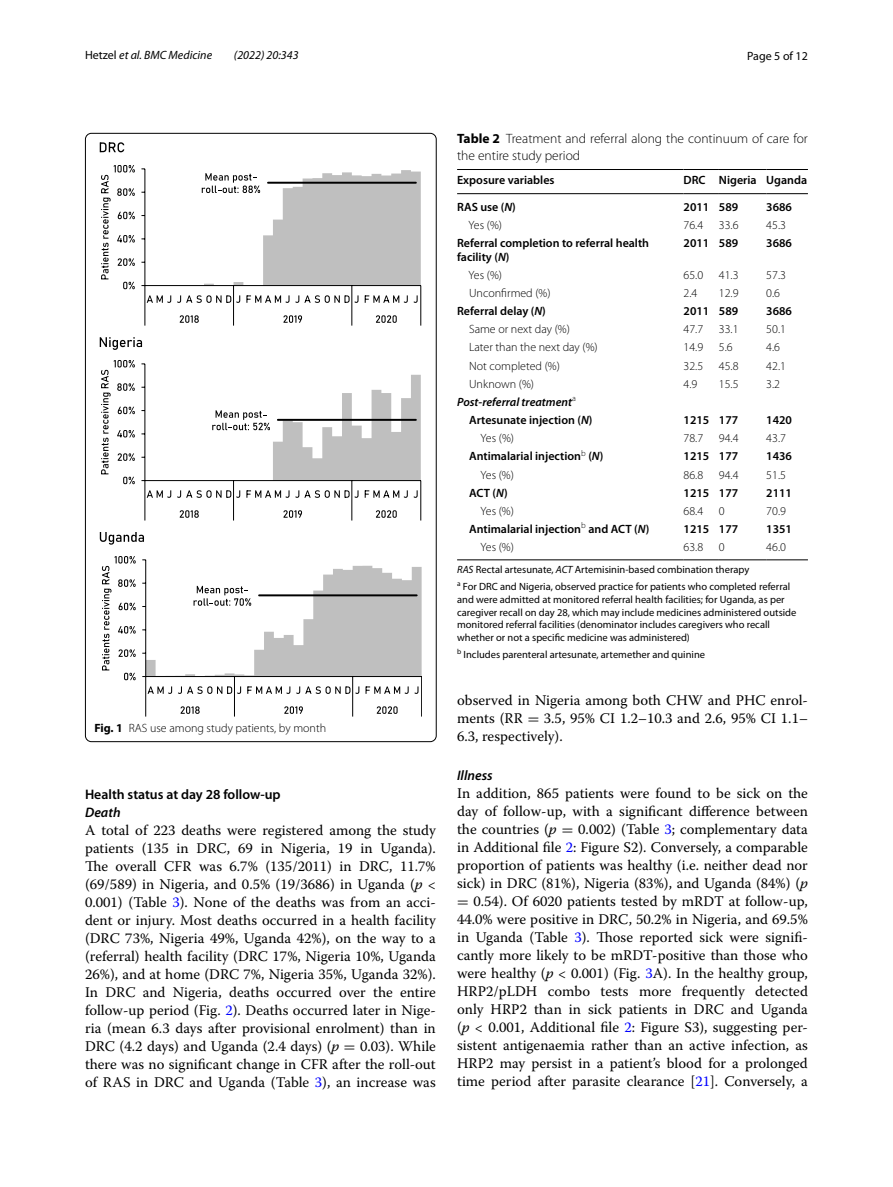
<style>
.page{position:relative;width:893px;height:1187px;background:#fff}
.page>*{position:absolute;margin:0;border:0;box-sizing:border-box;transform-origin:0 0}
.t1{font:14.7px/18px "Warnock Pro";color:#000;text-align:justify}
.t2{font:600 13.8px "Myriad Pro";color:#000}
.t3{font:italic 600 13.8px "Myriad Pro";color:#000}
.t4{font:300 13.5px/16.5px "Myriad Pro";color:#000}
.t5{font:300 12px "Myriad Pro";color:#000}
.t6{font:600 12px/13.5px "Myriad Pro";color:#000}
.t7{font:italic 600 12px/18.1px "Myriad Pro";color:#000}
.t8{font:italic 12px "Myriad Pro";color:#000}
.t9{font:12px "Myriad Pro";color:#000}
.t10{font:10.5px/12.8px "Myriad Pro";color:#000}
.s1{font-style:normal}
.s2{font-weight:700}
.s3{font-style:italic}
.s4{color:#00f}
.s5{font-family:"MTSY"}
</style>
<div class="page">
<hr style="left:145px;top:169px;width:1px;height:116px;background:#000">
<hr style="left:145px;top:285px;width:276px;height:1px;background:#000">
<svg style="left:141px;top:285px;width:30px;height:40px"></svg>
<svg style="left:177px;top:170px;width:244px;height:155px"></svg>
<svg style="left:101px;top:165px;width:34px;height:124px"></svg>
<hr style="left:145px;top:364px;width:1px;height:116px;background:#000">
<hr style="left:145px;top:480px;width:276px;height:1px;background:#000">
<svg style="left:141px;top:480px;width:30px;height:40px"></svg>
<svg style="left:177px;top:375px;width:244px;height:145px"></svg>
<svg style="left:101px;top:360px;width:34px;height:124px"></svg>
<svg style="left:142px;top:559px;width:280px;height:157px"></svg>
<svg style="left:102px;top:556px;width:34px;height:124px"></svg>
<svg style="left:100px;top:142px;width:24px;height:10px"></svg>
<svg style="left:100px;top:532px;width:44px;height:12px"></svg>
<svg style="left:100px;top:337px;width:42px;height:13px"></svg>
<hr style="left:457px;top:169px;width:227px;height:1px;background:#000">
<hr style="left:457px;top:193px;width:227px;height:1px;background:#000">
<hr style="left:684px;top:169px;width:35px;height:1px;background:#000">
<hr style="left:684px;top:193px;width:35px;height:1px;background:#000">
<hr style="left:719px;top:169px;width:47px;height:1px;background:#000">
<hr style="left:719px;top:193px;width:47px;height:1px;background:#000">
<hr style="left:766px;top:169px;width:42px;height:1px;background:#000">
<hr style="left:766px;top:193px;width:42px;height:1px;background:#000">
<hr style="left:457px;top:559px;width:227px;height:1px;background:#000">
<hr style="left:684px;top:559px;width:35px;height:1px;background:#000">
<hr style="left:719px;top:559px;width:47px;height:1px;background:#000">
<hr style="left:766px;top:559px;width:42px;height:1px;background:#000">
<p class="t8" style="left:85px;top:48px;width:129px"><span class="s1">Hetzel</span> et al. BMC Medicine</p>
<p class="t8" style="left:234px;top:48px;width:66px">(2022) 20:343</p>
<p class="t9" style="left:747px;top:48px;width:62px">Page 5 of 12</p>
<p class="t4" style="left:457px;top:130px;width:352px"><span class="s2">Table 2</span> Treatment and referral along the continuum of care for the entire study period</p>
<p class="t6" style="left:457px;top:173px;width:99px">Exposure variables</p>
<p class="t6" style="left:684px;top:173px;width:125px">DRC Nigeria Uganda</p>
<p class="t6" style="left:457px;top:200px;width:60px">RAS use (<span class="s3">N</span>)</p>
<p class="t6" style="left:684px;top:200px;width:56px">2011 589</p>
<p class="t6" style="left:766px;top:200px;width:27px">3686</p>
<p class="t5" style="left:468px;top:218px;width:35px">Yes (%)</p>
<p class="t5" style="left:684px;top:218px;width:21px">76.4</p>
<p class="t5" style="left:719px;top:218px;width:21px">33.6</p>
<p class="t5" style="left:766px;top:218px;width:21px">45.3</p>
<p class="t6" style="left:457px;top:236px;width:194px">Referral completion to referral health facility (<span class="s3">N</span>)</p>
<p class="t6" style="left:684px;top:236px;width:56px">2011 589</p>
<p class="t6" style="left:766px;top:236px;width:27px">3686</p>
<p class="t5" style="left:468px;top:268px;width:35px">Yes (%)</p>
<p class="t5" style="left:684px;top:268px;width:21px">65.0</p>
<p class="t5" style="left:719px;top:268px;width:21px">41.3</p>
<p class="t5" style="left:766px;top:268px;width:21px">57.3</p>
<p class="t5" style="left:469px;top:286px;width:83px">Unconfirmed (%)</p>
<p class="t5" style="left:684px;top:286px;width:15px">2.4</p>
<p class="t5" style="left:719px;top:286px;width:21px">12.9</p>
<p class="t5" style="left:766px;top:286px;width:15px">0.6</p>
<p class="t6" style="left:457px;top:304px;width:90px">Referral delay (<span class="s3">N</span>)</p>
<p class="t6" style="left:684px;top:304px;width:56px">2011 589</p>
<p class="t6" style="left:766px;top:304px;width:27px">3686</p>
<p class="t5" style="left:469px;top:323px;width:102px">Same or next day (%)</p>
<p class="t5" style="left:684px;top:323px;width:21px">47.7</p>
<p class="t5" style="left:719px;top:323px;width:21px">33.1</p>
<p class="t5" style="left:766px;top:323px;width:21px">50.1</p>
<p class="t5" style="left:469px;top:341px;width:130px">Later than the next day (%)</p>
<p class="t5" style="left:684px;top:341px;width:21px">14.9</p>
<p class="t5" style="left:719px;top:341px;width:15px">5.6</p>
<p class="t5" style="left:766px;top:341px;width:15px">4.6</p>
<p class="t5" style="left:469px;top:359px;width:92px">Not completed (%)</p>
<p class="t5" style="left:684px;top:359px;width:21px">32.5</p>
<p class="t5" style="left:719px;top:359px;width:21px">45.8</p>
<p class="t5" style="left:766px;top:359px;width:21px">42.1</p>
<p class="t5" style="left:469px;top:377px;width:66px">Unknown (%)</p>
<p class="t5" style="left:684px;top:377px;width:15px">4.9</p>
<p class="t5" style="left:719px;top:377px;width:21px">15.5</p>
<p class="t5" style="left:766px;top:377px;width:15px">3.2</p>
<p class="t7" style="left:469px;top:392px;width:125px;text-indent:-12px">Post-referral treatment<sup>a<br></sup><span class="s1">Artesunate injection (</span>N<span class="s1">)</span></p>
<p class="t6" style="left:684px;top:413px;width:56px">1215 177</p>
<p class="t6" style="left:766px;top:413px;width:27px">1420</p>
<p class="t5" style="left:480px;top:431px;width:35px">Yes (%)</p>
<p class="t5" style="left:684px;top:431px;width:21px">78.7</p>
<p class="t5" style="left:719px;top:431px;width:21px">94.4</p>
<p class="t5" style="left:766px;top:431px;width:21px">43.7</p>
<p class="t6" style="left:469px;top:449px;width:136px">Antimalarial injection<sup>b</sup> (<span class="s3">N</span>)</p>
<p class="t6" style="left:684px;top:449px;width:56px">1215 177</p>
<p class="t6" style="left:766px;top:449px;width:27px">1436</p>
<p class="t5" style="left:480px;top:468px;width:35px">Yes (%)</p>
<p class="t5" style="left:684px;top:468px;width:21px">86.8</p>
<p class="t5" style="left:719px;top:468px;width:21px">94.4</p>
<p class="t5" style="left:766px;top:468px;width:21px">51.5</p>
<p class="t6" style="left:469px;top:485px;width:40px">ACT (<span class="s3">N</span>)</p>
<p class="t6" style="left:684px;top:485px;width:56px">1215 177</p>
<p class="t6" style="left:766px;top:485px;width:27px">2111</p>
<p class="t5" style="left:480px;top:504px;width:35px">Yes (%)</p>
<p class="t5" style="left:684px;top:504px;width:21px">68.4</p>
<p class="t5" style="left:719px;top:504px;width:7px">0</p>
<p class="t5" style="left:766px;top:504px;width:21px">70.9</p>
<p class="t6" style="left:469px;top:522px;width:182px">Antimalarial injection<sup>b</sup> and ACT (<span class="s3">N</span>)</p>
<p class="t6" style="left:684px;top:522px;width:56px">1215 177</p>
<p class="t6" style="left:766px;top:522px;width:27px">1351</p>
<p class="t5" style="left:480px;top:540px;width:35px">Yes (%)</p>
<p class="t5" style="left:684px;top:540px;width:21px">63.8</p>
<p class="t5" style="left:719px;top:540px;width:7px">0</p>
<p class="t5" style="left:766px;top:540px;width:21px">46.0</p>
<p class="t5" style="left:94px;top:721px;width:233px"><span class="s2">Fig. 1</span> RAS use among study patients, by month</p>
<p class="t2" style="left:85px;top:785px;width:197px">Health status at day 28 follow‑up</p>
<p class="t3" style="left:85px;top:803px;width:37px">Death</p>
<p class="t1" style="left:85px;top:821px;width:352px">A total of 223 deaths were registered among the study patients (135 in DRC, 69 in Nigeria, 19 in Uganda).<br>The overall CFR was 6.7% (135/2011) in DRC, 11.7% (69/589) in Nigeria, and 0.5% (19/3686) in Uganda (<span class="s3">p</span> &lt; 0.001) (Table <span class="s4">3</span>). None of the deaths was from an acci&shy;dent or injury. Most deaths occurred in a health facility (DRC 73%, Nigeria 49%, Uganda 42%), on the way to a (referral) health facility (DRC 17%, Nigeria 10%, Uganda 26%), and at home (DRC 7%, Nigeria 35%, Uganda 32%).<br>In DRC and Nigeria, deaths occurred over the entire follow-up period (Fig. <span class="s4">2</span>). Deaths occurred later in Nige&shy;ria (mean 6.3 days after provisional enrolment) than in DRC (4.2 days) and Uganda (2.4 days) (<span class="s3">p</span> <span class="s5">=</span> 0.03). While there was no significant change in CFR after the roll-out of RAS in DRC and Uganda (Table <span class="s4">3</span>), an increase was</p>
<p class="t10" style="left:457px;top:561px;width:335px;line-height:17px"><span class="s3">RAS</span> Rectal artesunate, <span class="s3">ACT</span> Artemisinin-based combination therapy<br><sup>a</sup> For DRC and Nigeria, observed practice for patients who completed referral</p>
<p class="t10" style="left:457px;top:592px;width:341px">and were admitted at monitored referral health facilities; for Uganda, as per caregiver recall on day 28, which may include medicines administered outside monitored referral facilities (denominator includes caregivers who recall whether or not a specific medicine was administered)</p>
<p class="t10" style="left:457px;top:648px;width:249px"><sup>b</sup> Includes parenteral artesunate, artemether and quinine</p>
<p class="t1" style="left:457px;top:691px;width:352px">observed in Nigeria among both CHW and PHC enrol&shy;ments (RR <span class="s5">=</span> 3.5, 95% CI 1.2–10.3 and 2.6, 95% CI 1.1– 6.3, respectively).</p>
<p class="t3" style="left:457px;top:766px;width:37px">Illness</p>
<p class="t1" style="left:457px;top:784px;width:352px">In addition, 865 patients were found to be sick on the day of follow-up, with a significant difference between the countries (<span class="s3">p</span> <span class="s5">=</span> 0.002) (Table <span class="s4">3</span>; complementary data in Additional file <span class="s4">2</span>: Figure S2). Conversely, a comparable proportion of patients was healthy (i.e. neither dead nor sick) in DRC (81%), Nigeria (83%), and Uganda (84%) (<span class="s3">p </span><span class="s5">=</span> 0.54). Of 6020 patients tested by mRDT at follow-up, 44.0% were positive in DRC, 50.2% in Nigeria, and 69.5% in Uganda (Table <span class="s4">3</span>). Those reported sick were signifi&shy;cantly more likely to be mRDT-positive than those who were healthy (<span class="s3">p</span> &lt; 0.001) (Fig. <span class="s4">3</span>A). In the healthy group, HRP2/pLDH combo tests more frequently detected only HRP2 than in sick patients in DRC and Uganda (<span class="s3">p</span> &lt; 0.001, Additional file <span class="s4">2</span>: Figure S3), suggesting per&shy;sistent antigenaemia rather than an active infection, as HRP2 may persist in a patient’s blood for a prolonged time period after parasite clearance [<span class="s4">21</span>]. Conversely, a</p>
</div>
